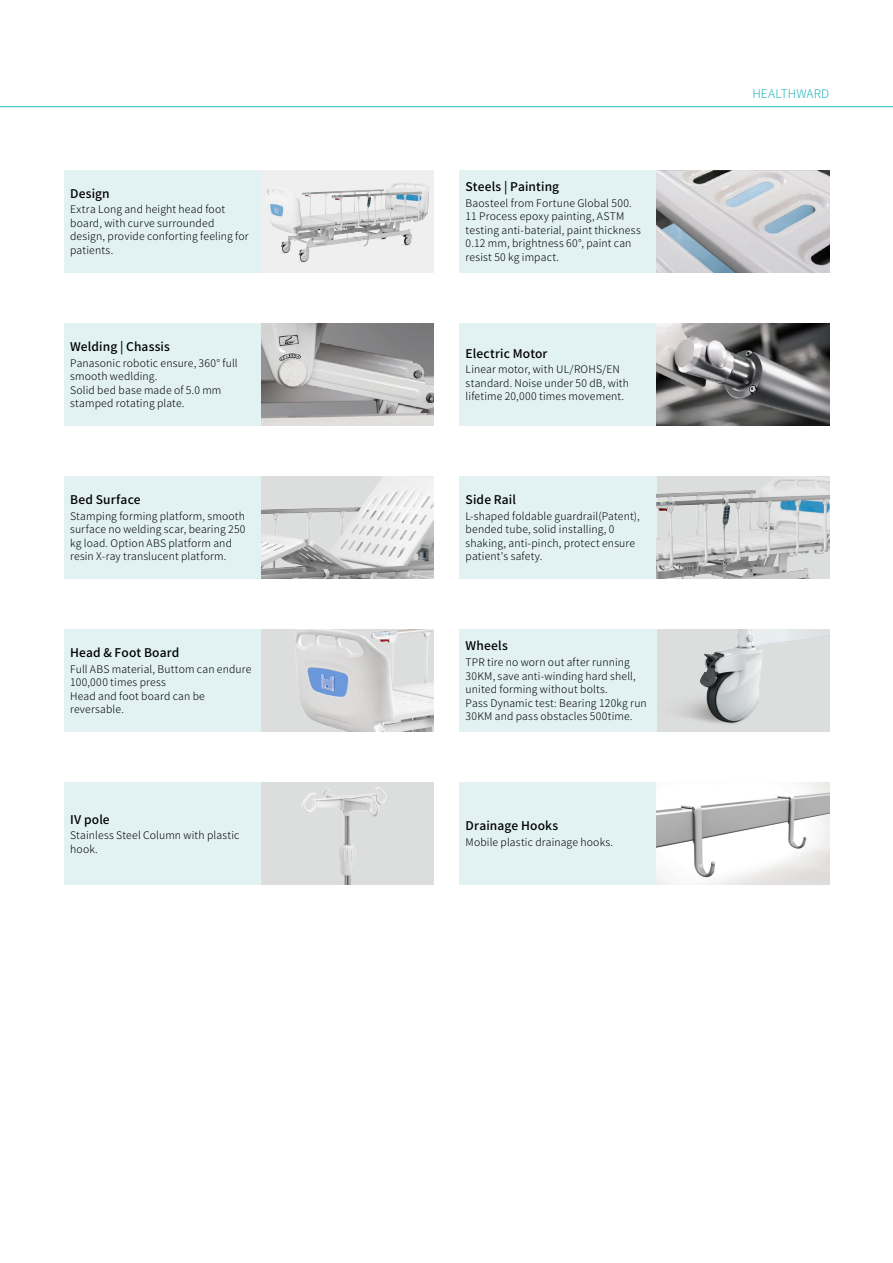
<style>
.page{position:relative;width:893px;height:1263px;background:#fff}
.page>*{position:absolute;margin:0;border:0;box-sizing:border-box;transform-origin:0 0}
.t1{font:500 12px "Noto Sans CJ Ksc";letter-spacing:.015em;color:#000}
.t2{font:300 12px "Noto Sans CJ Ksc";letter-spacing:.005em;color:#26b7bc}
.t3{font:300 10.5px/13.5px "Noto Sans CJ Ksc";letter-spacing:.015em;color:#000}
</style>
<div class="page">
<hr style="left:0;top:106px;width:893px;height:1px;background:#26b7bc">
<div style="left:261px;top:170px;width:173px;height:102px;background:#efefef"></div>
<img style="left:267px;top:183px;width:162px;height:79px">
<div style="left:64px;top:170px;width:197px;height:102px;background:#e2f2f3"></div>
<div style="left:459px;top:170px;width:198px;height:102px;background:#e2f2f3"></div>
<img style="left:657px;top:170px;width:172px;height:102px">
<div style="left:459px;top:323px;width:198px;height:102px;background:#e2f2f3"></div>
<div style="left:64px;top:323px;width:197px;height:102px;background:#e2f2f3"></div>
<img style="left:657px;top:323px;width:172px;height:102px">
<img style="left:261px;top:323px;width:173px;height:102px">
<div style="left:459px;top:476px;width:198px;height:102px;background:#e2f2f3"></div>
<div style="left:64px;top:476px;width:197px;height:102px;background:#e2f2f3"></div>
<img style="left:657px;top:476px;width:172px;height:102px">
<img style="left:261px;top:476px;width:173px;height:102px">
<div style="left:459px;top:782px;width:198px;height:102px;background:#e2f2f3"></div>
<img style="left:657px;top:782px;width:172px;height:102px">
<div style="left:459px;top:629px;width:198px;height:102px;background:#e2f2f3"></div>
<div style="left:64px;top:629px;width:197px;height:102px;background:#e2f2f3"></div>
<div style="left:261px;top:629px;width:173px;height:102px;background:#dcdddd"></div>
<img style="left:296px;top:629px;width:138px;height:102px">
<img style="left:657px;top:629px;width:172px;height:102px">
<div style="left:64px;top:782px;width:197px;height:102px;background:#e2f2f3"></div>
<div style="left:261px;top:782px;width:173px;height:102px;background:#dcdddd"></div>
<img style="left:302px;top:787px;width:84px;height:97px">
<p class="t1" style="left:70px;top:187px;width:41px">Design</p>
<p class="t3" style="left:70px;top:203px;width:180px">Extra Long and height head foot board, with curve surrounded design, provide conforting feeling for patients.</p>
<p class="t1" style="left:70px;top:340px;width:101px">Welding | Chassis</p>
<p class="t3" style="left:70px;top:356px;width:169px">Panasonic robotic ensure, 360° full smooth wedlding.<br>Solid bed base made of 5.0 mm stamped rotating plate.</p>
<p class="t1" style="left:70px;top:493px;width:72px">Bed Surface</p>
<p class="t3" style="left:70px;top:509px;width:177px">Stamping forming platform, smooth surface no welding scar, bearing 250 kg load. Option ABS platform and resin X-ray translucent platform.</p>
<p class="t1" style="left:70px;top:646px;width:111px">Head &amp; Foot Board</p>
<p class="t3" style="left:70px;top:662px;width:183px">Full ABS material, Buttom can endure<br>100,000 times press<br>Head and foot board can be reversable.</p>
<p class="t1" style="left:70px;top:812px;width:41px">IV pole</p>
<p class="t3" style="left:70px;top:829px;width:171px">Stainless Steel Column with plastic hook.</p>
<p class="t1" style="left:466px;top:180px;width:95px">Steels | Painting</p>
<p class="t3" style="left:466px;top:196px;width:177px">Baosteel from Fortune Global 500.<br>11 Process epoxy painting, ASTM testing anti-baterial, paint thickness<br>0.12 mm, brightness 60°, paint can resist 50 kg impact.</p>
<p class="t1" style="left:466px;top:346px;width:83px">Electric Motor</p>
<p class="t3" style="left:466px;top:363px;width:165px">Linear motor, with UL/ROHS/EN standard. Noise under 50 dB, with lifetime 20,000 times movement.</p>
<p class="t1" style="left:466px;top:493px;width:52px">Side Rail</p>
<p class="t3" style="left:466px;top:509px;width:176px">L-shaped foldable guardrail(Patent), bended tube, solid installing, 0 shaking, anti-pinch, protect ensure patient's safety.</p>
<p class="t1" style="left:466px;top:639px;width:44px">Wheels</p>
<p class="t3" style="left:466px;top:656px;width:183px">TPR tire no worn out after running 30KM, save anti-winding hard shell, united forming without bolts.<br>Pass Dynamic test: Bearing 120kg run 30KM and pass obstacles 500time.</p>
<p class="t1" style="left:466px;top:819px;width:94px">Drainage Hooks</p>
<p class="t3" style="left:466px;top:836px;width:149px">Mobile plastic drainage hooks.</p>
<p class="t2" style="left:752px;top:87px;width:76px">Healthward</p>
</div>
